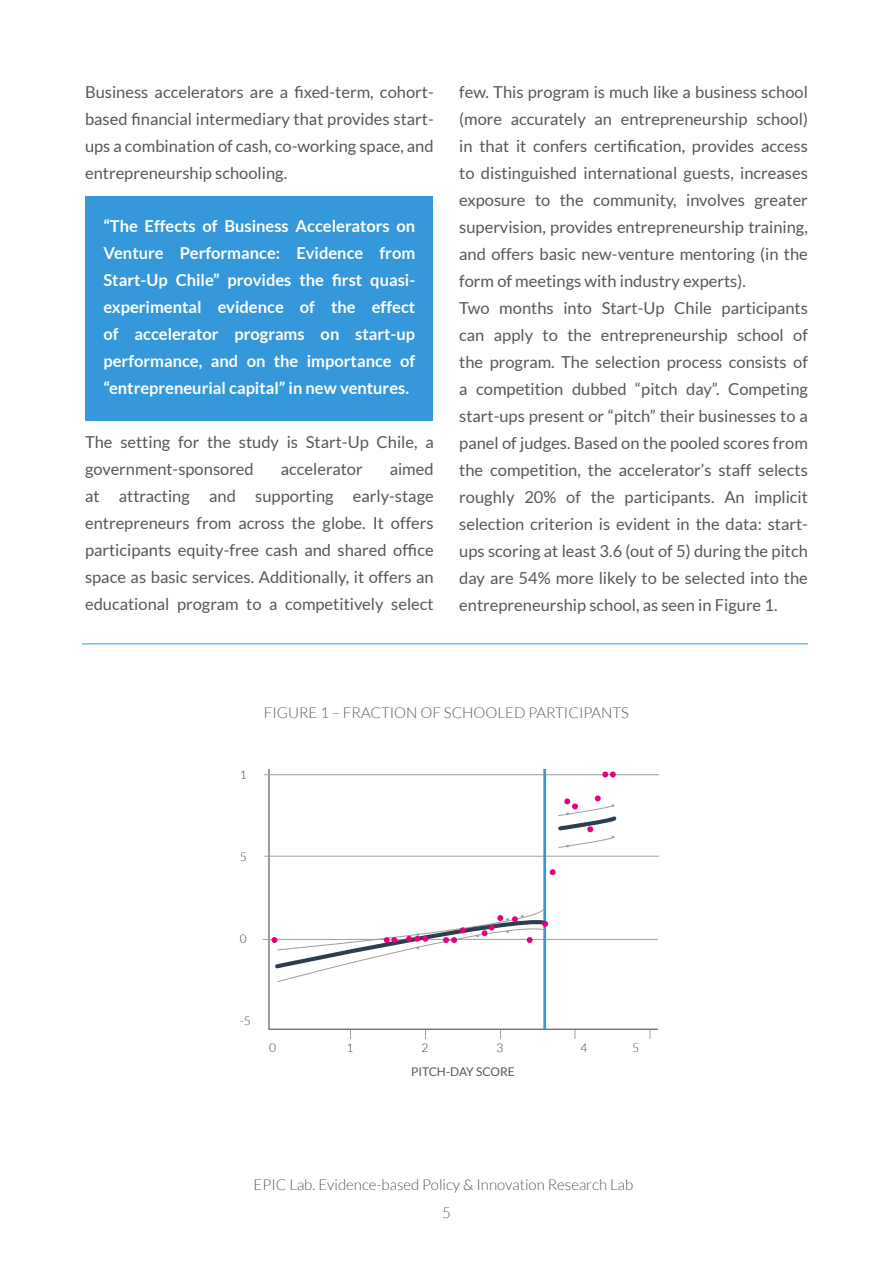
<style>
.page{position:relative;width:893px;height:1263px;background:#fff}
.page>*{position:absolute;margin:0;border:0;box-sizing:border-box;transform-origin:0 0}
.t1{font:16.5px/27px "Lato";color:#575756;text-align:justify}
.t2{font:700 16.5px/27px "Lato";color:#fff;text-align:justify}
.t3{font:300 15px "Lato";color:#575756}
.t4{font:12px "Lato";color:#575756}
.t5{font:300 12px "Lato";color:#2c3e50}
</style>
<div class="page">
<div style="left:85px;top:196px;width:348px;height:225px;background:#3498db"></div>
<svg style="left:268px;top:768px;width:391px;height:262px"></svg>
<hr style="left:264px;top:774px;width:395px;height:1px;background:#9d9d9c">
<hr style="left:264px;top:856px;width:395px;height:1px;background:#9d9d9c">
<hr style="left:263px;top:939px;width:395px;height:1px;background:#9d9d9c">
<hr style="left:543px;top:769px;width:3px;height:261px;background:#3498db">
<svg style="left:550px;top:869px;width:6px;height:6px"></svg>
<svg style="left:602px;top:771px;width:14px;height:6px"></svg>
<svg style="left:271px;top:909px;width:279px;height:73px"></svg>
<svg style="left:556px;top:795px;width:64px;height:53px"></svg>
<hr style="left:82px;top:643px;width:726px;height:1px;background:#3498db">
<p class="t1" style="left:85px;top:79px;width:350px">Business accelerators are a fixed-term, cohort&shy;based financial intermediary that provides start&shy;ups a combination of cash, co-working space, and entrepreneurship schooling.</p>
<p class="t2" style="left:103px;top:212px;width:313px">“The Effects of Business Accelerators on Venture Performance: Evidence from Start-Up Chile” provides the first quasi&shy;experimental evidence of the effect of accelerator programs on start-up performance, and on the importance of “entrepreneurial capital” in new ventures.</p>
<p class="t1" style="left:85px;top:429px;width:350px">The setting for the study is Start-Up Chile, a government-sponsored</p>
<p class="t1" style="left:85px;top:456px;width:350px;text-indent:305px">aimed at attracting and supporting early-stage entrepreneurs from across the globe. It offers participants equity-free cash and shared office space as basic services. Additionally, it offers an educational program to a competitively select</p>
<p class="t1" style="left:281px;top:456px;width:83px">accelerator</p>
<p class="t1" style="left:459px;top:79px;width:350px;text-align:left">few. This program is much like a business school (more accurately an entrepreneurship school) in that it confers certification, provides access to distinguished international guests, increases exposure to the community, involves greater supervision, provides entrepreneurship training, and offers basic new-venture mentoring (in the form of meetings with industry experts).<br>Two months into Start-Up Chile participants can apply to the entrepreneurship school of the program. The selection process consists of a competition dubbed “pitch day”. Competing start-ups present or “pitch” their businesses to a panel of judges. Based on the pooled scores from the competition, the accelerator’s staff selects roughly 20% of the participants. An implicit selection criterion is evident in the data: start&shy;ups scoring at least 3.6 (out of 5) during the pitch day are 54% more likely to be selected into the entrepreneurship school, as seen in Figure 1.</p>
<p class="t3" style="left:264px;top:704px;width:367px">FIGURE 1 – FRACTION OF SCHOOLED PARTICIPANTS</p>
<p class="t5" style="left:240px;top:768px;width:8px">1</p>
<p class="t5" style="left:240px;top:850px;width:8px">5</p>
<p class="t5" style="left:240px;top:932px;width:8px">0</p>
<p class="t5" style="left:240px;top:1014px;width:12px">-5</p>
<p class="t5" style="left:269px;top:1041px;width:8px">0</p>
<p class="t5" style="left:347px;top:1041px;width:8px">1</p>
<p class="t5" style="left:421px;top:1041px;width:8px">2</p>
<p class="t5" style="left:496px;top:1041px;width:8px">3</p>
<p class="t5" style="left:580px;top:1041px;width:8px">4</p>
<p class="t5" style="left:632px;top:1041px;width:8px">5</p>
<p class="t4" style="left:411px;top:1065px;width:105px">PITCH-DAY SCORE</p>
<p class="t3" style="left:254px;top:1176px;width:381px">EPIC Lab. Evidence-based Policy &amp; Innovation Research Lab</p>
<p class="t3" style="left:442px;top:1204px;width:10px">5</p>
</div>
